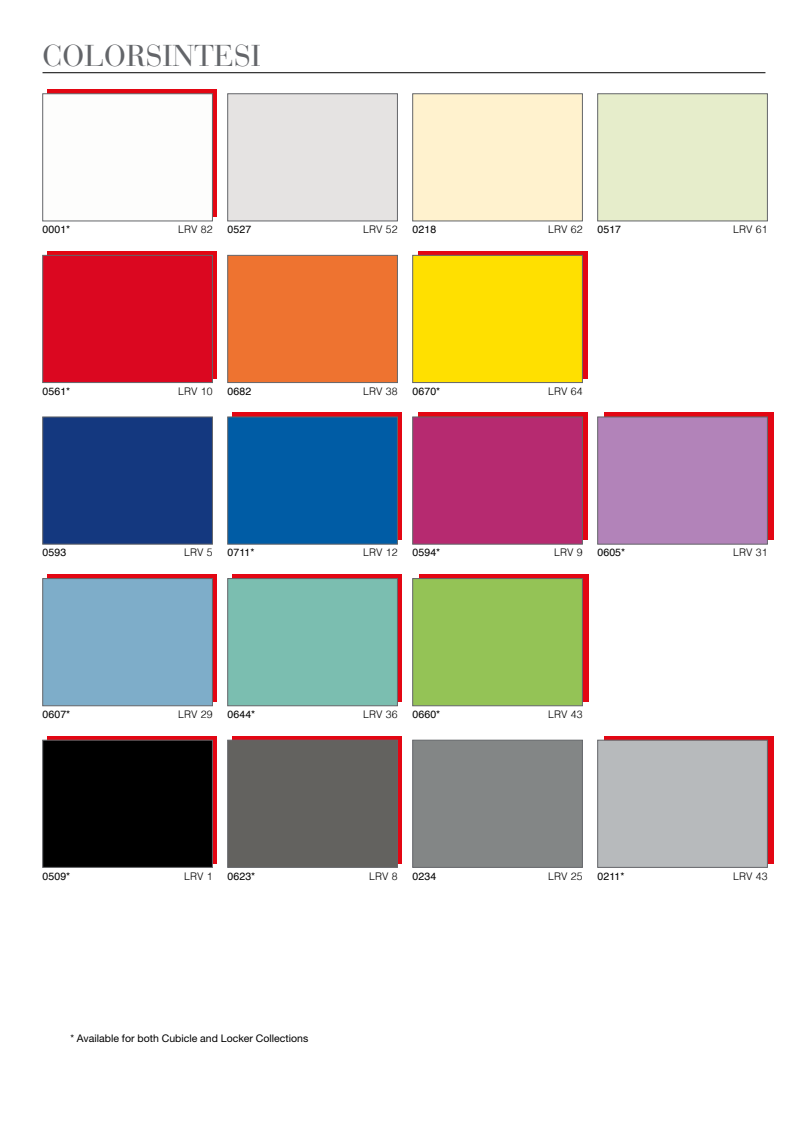
<style>
.page{position:relative;width:808px;height:1127px;background:#fff}
.page>*{position:absolute;margin:0;border:0;box-sizing:border-box;transform-origin:0 0}
.t1{font:30px "Bauer Bodoni";color:#636569}
.t2{font:300 10.5px "Helvetica";letter-spacing:.01em;color:#000}
.t3{font:10.5px "Helvetica";letter-spacing:.01em;color:#000}
.t4{font:10.5px "Helvetica Neue";color:#000}
</style>
<div class="page">
<svg style="left:47px;top:89px;width:170px;height:128px"></svg>
<div style="left:47px;top:251px;width:170px;height:127px;background:linear-gradient(to right,#e30613,#e30613)"></div>
<div style="left:232px;top:413px;width:170px;height:127px;background:linear-gradient(to right,#e30613,#e30613)"></div>
<div style="left:232px;top:574px;width:170px;height:127px;background:#e30613"></div>
<div style="left:47px;top:574px;width:170px;height:127px;background:#e30613"></div>
<div style="left:47px;top:736px;width:170px;height:127px;background:linear-gradient(to right,#e30613,#e30613)"></div>
<div style="left:418px;top:251px;width:169px;height:127px;background:linear-gradient(to right,#e30613,#e30613)"></div>
<div style="left:418px;top:413px;width:170px;height:127px;background:linear-gradient(to right,#e30613,#e30613)"></div>
<div style="left:419px;top:574px;width:170px;height:127px;background:#e30613"></div>
<div style="left:604px;top:413px;width:170px;height:127px;background:linear-gradient(to right,#e30613,#e30613)"></div>
<div style="left:604px;top:736px;width:170px;height:127px;background:linear-gradient(to right,#e30613,#e30613)"></div>
<hr style="left:43px;top:72px;width:722px;height:1px;background:#000">
<div style="left:43px;top:94px;width:170px;height:127px;background:#fdfdfc"></div>
<div style="left:43px;top:740px;width:170px;height:127px;background:#000;border:1px solid #636569"></div>
<div style="left:43px;top:417px;width:170px;height:127px;background:#14387f;border:1px solid #636569"></div>
<div style="left:232px;top:736px;width:170px;height:127px;background:linear-gradient(to right,#e30613,#e30613)"></div>
<div style="left:227px;top:740px;width:171px;height:127px;background:#63625f;border:1px solid #636569"></div>
<div style="left:412px;top:255px;width:171px;height:128px;background:#ffe000;border:1px solid #636569"></div>
<div style="left:597px;top:740px;width:170px;height:127px;background:#b7babc;border:1px solid #636569"></div>
<div style="left:597px;top:94px;width:170px;height:127px;background:#e6edcb"></div>
<div style="left:412px;top:417px;width:171px;height:127px;background:#b62a70;border:1px solid #636569"></div>
<div style="left:227px;top:255px;width:171px;height:128px;background:#ee7330;border:1px solid #636569"></div>
<div style="left:412px;top:94px;width:171px;height:127px;background:#fff2ce;border:1px solid #636569"></div>
<div style="left:227px;top:94px;width:171px;height:127px;background:#e5e3e2;border:1px solid #636569"></div>
<div style="left:597px;top:417px;width:170px;height:127px;background:#b283b9;border:1px solid #636569"></div>
<div style="left:227px;top:578px;width:171px;height:128px;background:#7bbeb0;border:1px solid #636569"></div>
<div style="left:227px;top:417px;width:171px;height:127px;background:#005ca5;border:1px solid #636569"></div>
<div style="left:412px;top:740px;width:171px;height:127px;background:#838686;border:1px solid #636569"></div>
<div style="left:43px;top:255px;width:170px;height:128px;background:#db0720;border:1px solid #636569"></div>
<div style="left:43px;top:578px;width:170px;height:128px;background:#7eadc9;border:1px solid #636569"></div>
<div style="left:412px;top:578px;width:171px;height:128px;background:#94c356;border:1px solid #636569"></div>
<h1 class="t1" style="left:43px;top:37px;width:220px">COLORSINTESI</h1>
<p class="t3" style="left:43px;top:221px;width:29px">0001*</p>
<p class="t2" style="left:178px;top:221px;width:36px">LRV 82</p>
<p class="t3" style="left:227px;top:221px;width:25px">0527</p>
<p class="t2" style="left:363px;top:221px;width:36px">LRV 52</p>
<p class="t3" style="left:412px;top:221px;width:25px">0218</p>
<p class="t2" style="left:548px;top:221px;width:36px">LRV 62</p>
<p class="t3" style="left:597px;top:221px;width:25px">0517</p>
<p class="t2" style="left:733px;top:221px;width:36px">LRV 61</p>
<p class="t3" style="left:43px;top:383px;width:29px">0561*</p>
<p class="t2" style="left:178px;top:382px;width:36px">LRV 10</p>
<p class="t3" style="left:227px;top:383px;width:25px">0682</p>
<p class="t2" style="left:363px;top:382px;width:36px">LRV 38</p>
<p class="t3" style="left:412px;top:383px;width:29px">0670*</p>
<p class="t2" style="left:548px;top:382px;width:36px">LRV 64</p>
<p class="t3" style="left:43px;top:545px;width:25px">0593</p>
<p class="t2" style="left:184px;top:544px;width:30px">LRV 5</p>
<p class="t3" style="left:227px;top:545px;width:29px">0711*</p>
<p class="t2" style="left:363px;top:544px;width:36px">LRV 12</p>
<p class="t3" style="left:412px;top:545px;width:29px">0594*</p>
<p class="t2" style="left:554px;top:544px;width:30px">LRV 9</p>
<p class="t3" style="left:597px;top:545px;width:29px">0605*</p>
<p class="t2" style="left:733px;top:544px;width:36px">LRV 31</p>
<p class="t3" style="left:43px;top:706px;width:29px">0607*</p>
<p class="t2" style="left:178px;top:705px;width:36px">LRV 29</p>
<p class="t3" style="left:412px;top:706px;width:29px">0660*</p>
<p class="t2" style="left:548px;top:705px;width:36px">LRV 43</p>
<p class="t3" style="left:227px;top:706px;width:29px">0644*</p>
<p class="t2" style="left:363px;top:705px;width:36px">LRV 36</p>
<p class="t3" style="left:43px;top:868px;width:29px">0509*</p>
<p class="t2" style="left:184px;top:867px;width:30px">LRV 1</p>
<p class="t3" style="left:227px;top:868px;width:29px">0623*</p>
<p class="t2" style="left:369px;top:867px;width:30px">LRV 8</p>
<p class="t3" style="left:412px;top:868px;width:25px">0234</p>
<p class="t2" style="left:548px;top:867px;width:36px">LRV 25</p>
<p class="t3" style="left:597px;top:868px;width:29px">0211*</p>
<p class="t2" style="left:733px;top:867px;width:36px">LRV 43</p>
<p class="t4" style="left:70px;top:1032px;width:239px">* Available for both Cubicle and Locker Collections</p>
</div>
